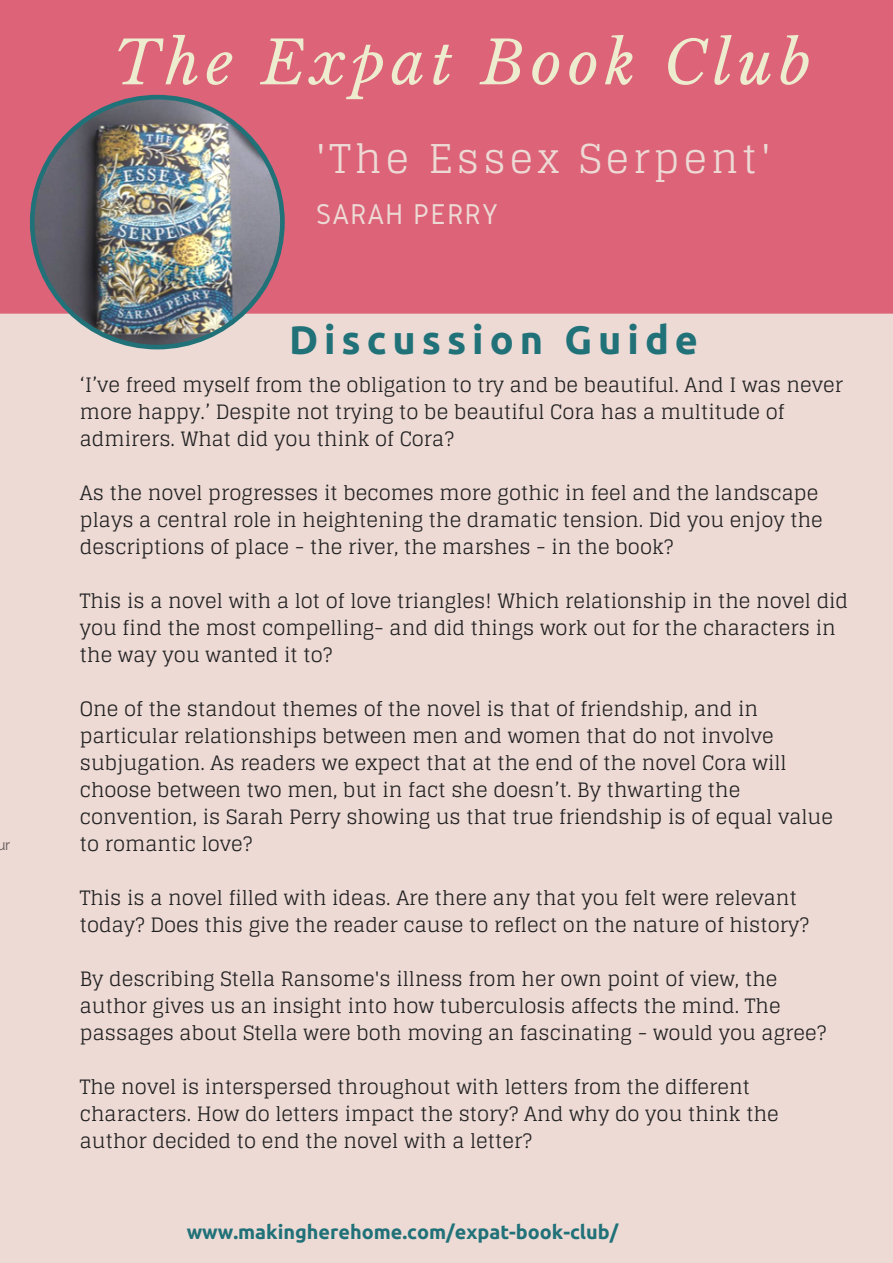
<style>
.page{position:relative;width:893px;height:1263px;background:#fff}
.page>*{position:absolute;margin:0;border:0;box-sizing:border-box;transform-origin:0 0}
.t1{font:italic 59.55px "Libre Baskerville";letter-spacing:.1em;color:#edeccf}
.t2{font:39.6px "Glegoo";letter-spacing:.1em;color:#eddad5}
.t3{font:700 39.6px "Ubuntu";letter-spacing:.15em;color:#207178}
.t4{font:29.7px "Gidole";letter-spacing:.05em;color:#eddad5}
.t5{font:19.8px/27px "Glegoo";color:#222}
.t6{font:700 19.8px "Ubuntu";color:#207178}
.t7{font:14.85px "Raleway";color:#000}
</style>
<div class="page">
<div style="left:0;top:194px;width:892px;height:1068px;background:#eddad5"></div>
<div style="left:0;top:0;width:892px;height:314px;background:#dc6378"></div>
<img style="left:30px;top:95px;width:255px;height:254px">
<p class="t7" style="left:-4px;top:836px;width:16px">ur</p>
<h1 class="t1" style="left:113px;top:27px;width:698px">The Expat Book Club</h1>
<h2 class="t2" style="left:316px;top:134px;width:456px">'The Essex Serpent'</h2>
<h3 class="t4" style="left:316px;top:197px;width:183px">SARAH PERRY</h3>
<h2 class="t3" style="left:289px;top:317px;width:410px">Discussion Guide</h2>
<p class="t5" style="left:80px;top:371px;width:764px">‘I’ve freed myself from the obligation to try and be beautiful. And I was never more happy.’ Despite not trying to be beautiful Cora has a multitude of admirers. What did you think of Cora?</p>
<p class="t5" style="left:80px;top:479px;width:744px">As the novel progresses it becomes more gothic in feel and the landscape plays a central role in heightening the dramatic tension. Did you enjoy the descriptions of place - the river, the marshes - in the book?</p>
<p class="t5" style="left:80px;top:587px;width:769px">This is a novel with a lot of love triangles! Which relationship in the novel did you find the most compelling- and did things work out for the characters in the way you wanted it to?</p>
<p class="t5" style="left:80px;top:695px;width:754px">One of the standout themes of the novel is that of friendship, and in particular relationships between men and women that do not involve subjugation. As readers we expect that at the end of the novel Cora will choose between two men, but in fact she doesn’t. By thwarting the convention, is Sarah Perry showing us that true friendship is of equal value to romantic love?</p>
<p class="t5" style="left:80px;top:884px;width:730px">This is a novel filled with ideas. Are there any that you felt were relevant today? Does this give the reader cause to reflect on the nature of history?</p>
<p class="t5" style="left:80px;top:965px;width:748px">By describing Stella Ransome's illness from her own point of view, the author gives us an insight into how tuberculosis affects the mind. The passages about Stella were both moving an fascinating - would you agree?</p>
<p class="t5" style="left:80px;top:1073px;width:700px">The novel is interspersed throughout with letters from the different characters. How do letters impact the story? And why do you think the author decided to end the novel with a letter?</p>
<p class="t6" style="left:187px;top:1220px;width:433px">www.makingherehome.com/expat-book-club/</p>
</div>
